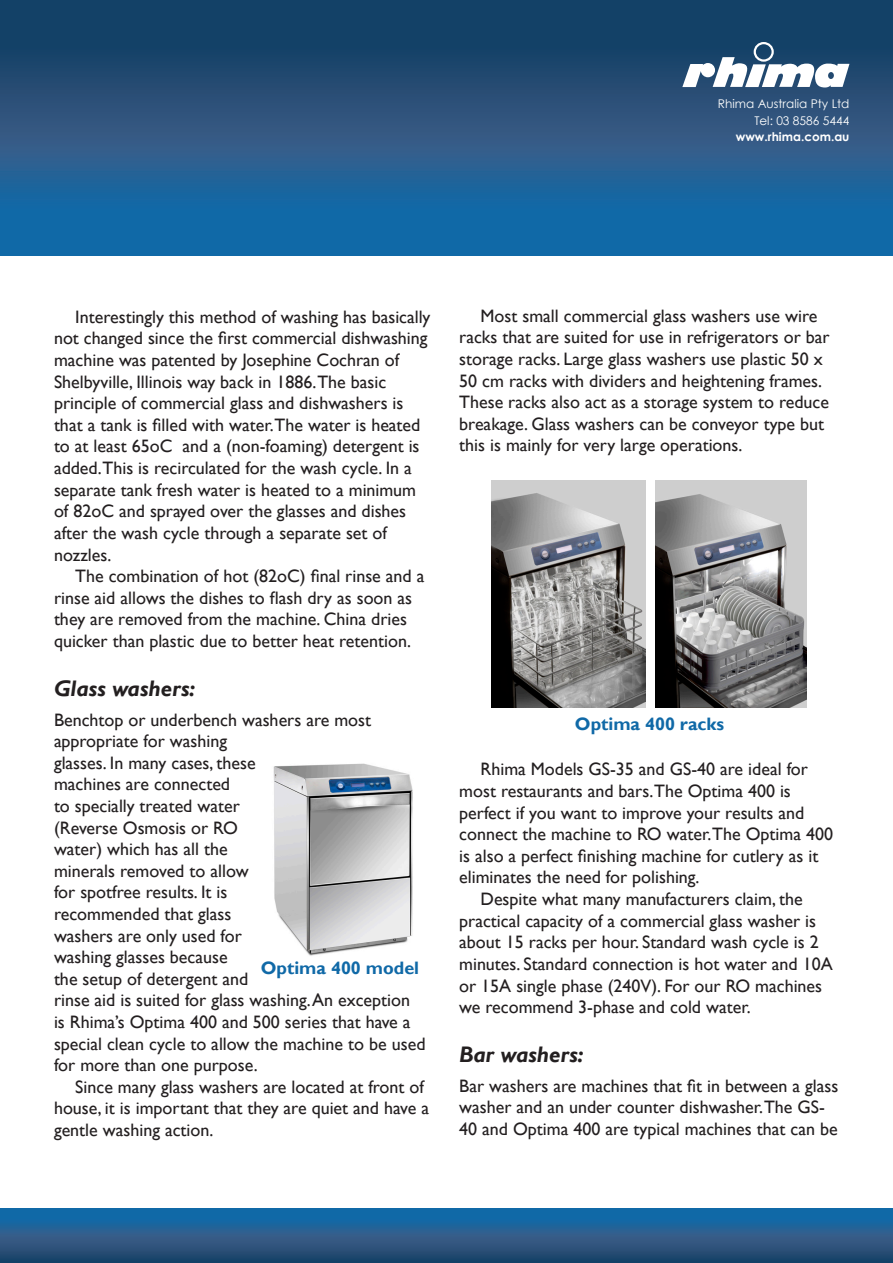
<style>
.page{position:relative;width:893px;height:1263px;background:#fff}
.page>*{position:absolute;margin:0;border:0;box-sizing:border-box;transform-origin:0 0}
.Header_2{font:italic 700 22.5px "Gill Sans";color:#231f20}
.Body_text{font:18px/21.6px "Gill Sans";color:#231f20}
.Intro_body_text{font:18px/21.6px "Gill Sans";color:#231f20}
.Image_labels{font:700 18px "Gill Sans";color:#1069a7}
.t1{font:12px/16.5px "Century Gothic";color:#fff;text-align:right}
.t2{font:700 12px "Century Gothic";color:#fff}
</style>
<div class="page">
<svg style="left:0;top:1209px;width:893px;height:54px;background:#225a8a"></svg>
<svg style="left:0;top:0;width:893px;height:255px;background:#1e5685"></svg>
<div style="left:754px;top:42px;width:20px;height:20px;border:2px solid #fff;border-radius:50%"></div>
<svg style="left:682px;top:57px;width:167px;height:31px"></svg>
<img style="left:273px;top:763px;width:140px;height:193px">
<img style="left:491px;top:480px;width:154px;height:228px">
<img style="left:655px;top:480px;width:152px;height:228px">
<p class="t1" style="left:718px;top:95px;width:133px">Rhima Australia Pty Ltd<br>Tel: 03 8586 5444</p>
<p class="t2" style="left:736px;top:128px;width:115px">www.rhima.com.au</p>
<p class="Body_text" style="left:54px;top:306px;width:378px;text-indent:21px">Interestingly this method of washing has basically not changed since the first commercial dishwashing machine was patented by Josephine Cochran of Shelbyville, Illinois way back in 1886.The basic principle of commercial glass and dishwashers is that a tank is filled with water.The water is heated to at least 65oC and a (non-foaming) detergent is added.This is recirculated for the wash cycle. In a separate tank fresh water is heated to a minimum of 82oC and sprayed over the glasses and dishes after the wash cycle through a separate set of nozzles.</p>
<p class="Body_text" style="left:54px;top:566px;width:372px;text-indent:21px">The combination of hot (82oC) final rinse and a rinse aid allows the dishes to flash dry as soon as they are removed from the machine. China dries quicker than plastic due to better heat retention.</p>
<p class="Header_2" style="left:54px;top:675px;width:143px">Glass washers:</p>
<p class="Intro_body_text" style="left:54px;top:709px;width:373px">Benchtop or underbench washers are most appropriate for washing<br>glasses. In many cases, these<br>machines are connected<br>to specially treated water<br>(Reverse Osmosis or RO<br>water) which has all the<br>minerals removed to allow<br>for spotfree results. It is<br>recommended that glass<br>washers are only used for<br>washing glasses because<br>the setup of detergent and<br>rinse aid is suited for glass washing. An exception<br>is Rhima’s Optima 400 and 500 series that have a special clean cycle to allow the machine to be used for more than one purpose.</p>
<p class="Body_text" style="left:54px;top:1076px;width:376px;text-indent:21px">Since many glass washers are located at front of house, it is important that they are quiet and have a gentle washing action.</p>
<p class="Image_labels" style="left:261px;top:957px;width:160px">Optima 400 model</p>
<p class="Body_text" style="left:459px;top:305px;width:372px;text-indent:21px">Most small commercial glass washers use wire racks that are suited for use in refrigerators or bar storage racks. Large glass washers use plastic 50 x 50 cm racks with dividers and heightening frames.<br>These racks also act as a storage system to reduce breakage. Glass washers can be conveyor type but this is mainly for very large operations.</p>
<p class="Image_labels" style="left:575px;top:713px;width:151px">Optima 400 racks</p>
<p class="Body_text" style="left:459px;top:759px;width:375px;text-indent:21px">Rhima Models GS-35 and GS-40 are ideal for most restaurants and bars.The Optima 400 is perfect if you want to improve your results and connect the machine to RO water.The Optima 400 is also a perfect finishing machine for cutlery as it eliminates the need for polishing.</p>
<p class="Body_text" style="left:459px;top:888px;width:375px;text-indent:21px">Despite what many manufacturers claim, the practical capacity of a commercial glass washer is about 15 racks per hour. Standard wash cycle is 2 minutes. Standard connection is hot water and 10A or 15A single phase (240V). For our RO machines we recommend 3-phase and cold water.</p>
<p class="Header_2" style="left:459px;top:1041px;width:126px">Bar washers:</p>
<p class="Intro_body_text" style="left:459px;top:1075px;width:381px">Bar washers are machines that fit in between a glass washer and an under counter dishwasher.The GS-<br>40 and Optima 400 are typical machines that can be</p>
</div>
